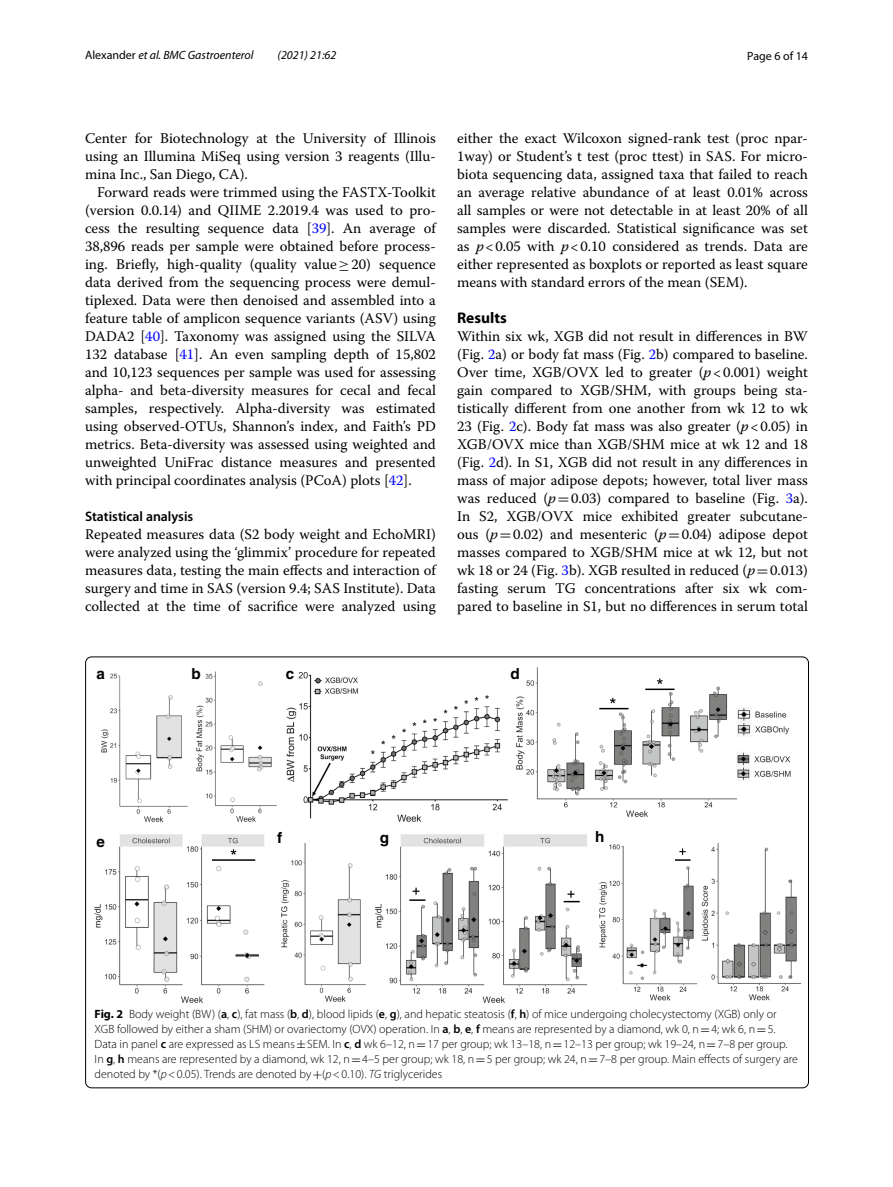
<style>
.page{position:relative;width:893px;height:1187px;background:#fff}
.page>*{position:absolute;margin:0;border:0;box-sizing:border-box;transform-origin:0 0}
.t1{font:700 15.45px "Myriad Pro";color:#000}
.t2{font:700 15.3px "Helvetica";color:#000}
.t3{font:14.7px/18px "Warnock Pro";color:#000;text-align:justify}
.t4{font:600 13.8px "Myriad Pro";color:#000}
.t5{font:300 12px/15px "Myriad Pro";color:#000}
.t6{font:italic 12px "Myriad Pro";color:#000}
.t7{font:12px "Myriad Pro";color:#000}
.s1{font-style:normal}
.s2{color:#00f}
.s3{font-family:"MTSY"}
.s4{font-style:italic}
.s5{font-weight:700}
.s6{font-weight:600}
.s7{font-family:"MTSY";font-weight:400}
</style>
<div class="page">
<img style="left:94px;top:667px;width:706px;height:335px">
<svg style="left:231px;top:849px;width:5px;height:5px"></svg>
<hr style="left:212px;top:859px;width:43px;height:1px;background:#000">
<svg style="left:610px;top:697px;width:6px;height:6px"></svg>
<hr style="left:599px;top:707px;width:29px;height:2px;background:#000">
<svg style="left:657px;top:678px;width:6px;height:6px"></svg>
<hr style="left:645px;top:688px;width:29px;height:2px;background:#000">
<svg style="left:675px;top:848px;width:15px;height:12px"></svg>
<svg style="left:409px;top:887px;width:16px;height:13px"></svg>
<svg style="left:564px;top:890px;width:16px;height:12px"></svg>
<p class="t6" style="left:85px;top:48px;width:170px"><span class="s1">Alexander</span> et al. BMC Gastroenterol</p>
<p class="t6" style="left:278px;top:48px;width:60px">(2021) 21:62</p>
<p class="t7" style="left:747px;top:48px;width:62px">Page 6 of 14</p>
<p class="t3" style="left:85px;top:128px;width:352px">Center for Biotechnology at the University of Illinois using an Illumina MiSeq using version 3 reagents (Illu&shy;mina Inc., San Diego, CA).</p>
<p class="t3" style="left:85px;top:182px;width:352px;text-indent:12px">Forward reads were trimmed using the FASTX-Toolkit (version 0.0.14) and QIIME 2.2019.4 was used to pro&shy;cess the resulting sequence data [<span class="s2">39</span>]. An average of 38,896 reads per sample were obtained before process&shy;ing. Briefly, high-quality (quality value<span class="s3">≥</span>20) sequence data derived from the sequencing process were demul&shy;tiplexed. Data were then denoised and assembled into a feature table of amplicon sequence variants (ASV) using DADA2 [<span class="s2">40</span>]. Taxonomy was assigned using the SILVA 132 database [<span class="s2">41</span>]. An even sampling depth of 15,802 and 10,123 sequences per sample was used for assessing alpha- and beta-diversity measures for cecal and fecal samples, respectively. Alpha-diversity was estimated using observed-OTUs, Shannon’s index, and Faith’s PD metrics. Beta-diversity was assessed using weighted and unweighted UniFrac distance measures and presented with principal coordinates analysis (PCoA) plots [<span class="s2">42</span>].</p>
<p class="t4" style="left:85px;top:507px;width:110px">Statistical analysis</p>
<p class="t3" style="left:85px;top:524px;width:352px">Repeated measures data (S2 body weight and EchoMRI) were analyzed using the ‘glimmix’ procedure for repeated measures data, testing the main effects and interaction of surgery and time in SAS (version 9.4; SAS Institute). Data collected at the time of sacrifice were analyzed using</p>
<p class="t3" style="left:457px;top:128px;width:352px">either the exact Wilcoxon signed-rank test (proc npar-1way) or Student’s t test (proc ttest) in SAS. For micro&shy;biota sequencing data, assigned taxa that failed to reach an average relative abundance of at least 0.01% across all samples or were not detectable in at least 20% of all samples were discarded. Statistical significance was set as <span class="s4">p</span>&lt;0.05 with <span class="s4">p</span>&lt;0.10 considered as trends. Data are either represented as boxplots or reported as least square means with standard errors of the mean (SEM).</p>
<p class="t1" style="left:457px;top:307px;width:51px">Results</p>
<p class="t3" style="left:457px;top:326px;width:352px">Within six wk, XGB did not result in differences in BW (Fig. <span class="s2">2</span>a) or body fat mass (Fig. <span class="s2">2</span>b) compared to baseline.<br>Over time, XGB/OVX led to greater (<span class="s4">p</span>&lt;0.001) weight gain compared to XGB/SHM, with groups being sta&shy;tistically different from one another from wk 12 to wk 23 (Fig. <span class="s2">2</span>c). Body fat mass was also greater (<span class="s4">p</span>&lt;0.05) in XGB/OVX mice than XGB/SHM mice at wk 12 and 18 (Fig. <span class="s2">2</span>d). In S1, XGB did not result in any differences in mass of major adipose depots; however, total liver mass was reduced (<span class="s4">p</span><span class="s3">=</span>0.03) compared to baseline (Fig. <span class="s2">3</span>a).<br>In S2, XGB/OVX mice exhibited greater subcutane&shy;ous (<span class="s4">p</span><span class="s3">=</span>0.02) and mesenteric (<span class="s4">p</span><span class="s3">=</span>0.04) adipose depot masses compared to XGB/SHM mice at wk 12, but not wk 18 or 24 (Fig. <span class="s2">3</span>b). XGB resulted in reduced (<span class="s4">p</span><span class="s3">=</span>0.013) fasting serum TG concentrations after six wk com&shy;pared to baseline in S1, but no differences in serum total</p>
<p class="t2" style="left:97px;top:664px;width:10px">a</p>
<p class="t2" style="left:191px;top:664px;width:11px">b</p>
<p class="t2" style="left:286px;top:664px;width:10px">c</p>
<p class="t2" style="left:511px;top:664px;width:11px">d</p>
<p class="t2" style="left:97px;top:832px;width:10px">e</p>
<p class="t2" style="left:277px;top:828px;width:7px">f</p>
<p class="t2" style="left:380px;top:828px;width:11px">g</p>
<p class="t2" style="left:595px;top:826px;width:11px">h</p>
<p class="t5" style="left:95px;top:1006px;width:705px"><span class="s5">Fig. 2</span> Body weight (BW) (<span class="s6">a</span>, <span class="s6">c</span>), fat mass (<span class="s6">b</span>, <span class="s6">d</span>), blood lipids (<span class="s6">e</span>, <span class="s6">g</span>), and hepatic steatosis (<span class="s6">f</span>, <span class="s6">h</span>) of mice undergoing cholecystectomy (XGB) only or XGB followed by either a sham (SHM) or ovariectomy (OVX) operation. In <span class="s6">a</span>, <span class="s6">b</span>, <span class="s6">e</span>, <span class="s6">f</span> means are represented by a diamond, wk 0, n<span class="s7">=</span>4; wk 6, n<span class="s7">=</span>5.<br>Data in panel <span class="s6">c</span> are expressed as LS means<span class="s7">±</span>SEM. In <span class="s6">c</span>, <span class="s6">d</span> wk 6–12, n<span class="s7">=</span>17 per group; wk 13–18, n<span class="s7">=</span>12–13 per group; wk 19–24, n<span class="s7">=</span>7–8 per group.<br>In <span class="s6">g</span>, <span class="s6">h</span> means are represented by a diamond, wk 12, n<span class="s7">=</span>4–5 per group; wk 18, n<span class="s7">=</span>5 per group; wk 24, n<span class="s7">=</span>7–8 per group. Main effects of surgery are denoted by *(<span class="s4">p</span>&lt;0.05). Trends are denoted by<span class="s7">+</span>(<span class="s4">p</span>&lt;0.10). <span class="s4">TG</span> triglycerides</p>
</div>
